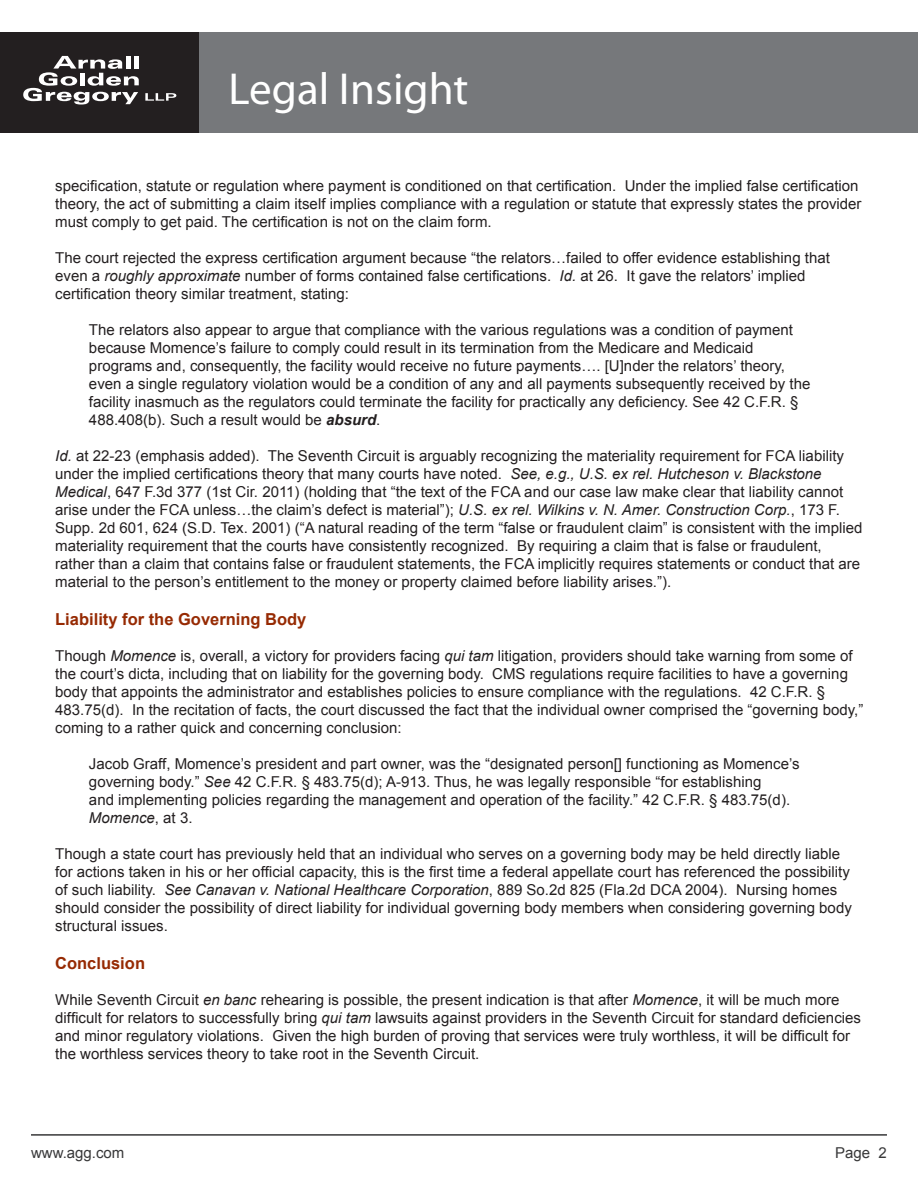
<style>
.page{position:relative;width:918px;height:1188px;background:#fff}
.page>*{position:absolute;margin:0;border:0;box-sizing:border-box;transform-origin:0 0}
.t1{font:45px "Myriad Pro";color:#fff}
.Subtitles{font:700 16.5px "Arial";color:#962a03}
.Regular_text{font:15px/18px "Arial";color:#231f20}
.t2{font:15px "Arial";color:#383839}
.s1{font-style:italic}
.s2{font-weight:700;font-style:italic}
</style>
<div class="page">
<div style="left:0;top:32px;width:200px;height:101px;background:#231f20"></div>
<svg style="left:23px;top:56px;width:116px;height:49px"></svg>
<svg style="left:145px;top:93px;width:31px;height:8px"></svg>
<div style="left:200px;top:32px;width:718px;height:101px;background:#76787b"></div>
<hr style="left:31px;top:1134px;width:856px;height:2px;background:#383839">
<h1 class="t1" style="left:229px;top:61px;width:241px">Legal Insight</h1>
<p class="Regular_text" style="left:55px;top:177px;width:808px">specification, statute or regulation where payment is conditioned on that certification. Under the implied false certification theory, the act of submitting a claim itself implies compliance with a regulation or statute that expressly states the provider must comply to get paid. The certification is not on the claim form.</p>
<p class="Regular_text" style="left:55px;top:249px;width:776px">The court rejected the express certification argument because “the relators…failed to offer evidence establishing that even a <span class="s1">roughly approximate</span> number of forms contained false certifications. <span class="s1">Id.</span> at 26. It gave the relators’ implied certification theory similar treatment, stating:</p>
<p class="Regular_text" style="left:89px;top:321px;width:723px">The relators also appear to argue that compliance with the various regulations was a condition of payment because Momence’s failure to comply could result in its termination from the Medicare and Medicaid programs and, consequently, the facility would receive no future payments…. [U]nder the relators’ theory, even a single regulatory violation would be a condition of any and all payments subsequently received by the facility inasmuch as the regulators could terminate the facility for practically any deficiency. See 42 C.F.R. § 488.408(b). Such a result would be <span class="s2">absurd</span>.</p>
<p class="Regular_text" style="left:55px;top:447px;width:809px"><span class="s1">Id.</span> at 22-23 (emphasis added). The Seventh Circuit is arguably recognizing the materiality requirement for FCA liability under the implied certifications theory that many courts have noted. <span class="s1">See, e.g., U.S. ex rel. Hutcheson v. Blackstone Medical</span>, 647 F.3d 377 (1st Cir. 2011) (holding that “the text of the FCA and our case law make clear that liability cannot arise under the FCA unless…the claim’s defect is material”); <span class="s1">U.S. ex rel. Wilkins v. N. Amer. Construction Corp.</span>, 173 F.<br>Supp. 2d 601, 624 (S.D. Tex. 2001) (“A natural reading of the term “false or fraudulent claim” is consistent with the implied materiality requirement that the courts have consistently recognized. By requiring a claim that is false or fraudulent, rather than a claim that contains false or fraudulent statements, the FCA implicitly requires statements or conduct that are material to the person’s entitlement to the money or property claimed before liability arises.”).</p>
<p class="Subtitles" style="left:55px;top:608px;width:253px">Liability for the Governing Body</p>
<p class="Regular_text" style="left:55px;top:647px;width:810px">Though <span class="s1">Momence</span> is, overall, a victory for providers facing <span class="s1">qui tam</span> litigation, providers should take warning from some of the court’s dicta, including that on liability for the governing body. CMS regulations require facilities to have a governing body that appoints the administrator and establishes policies to ensure compliance with the regulations. 42 C.F.R. § 483.75(d). In the recitation of facts, the court discussed the fact that the individual owner comprised the “governing body,” coming to a rather quick and concerning conclusion:</p>
<p class="Regular_text" style="left:89px;top:755px;width:712px">Jacob Graff, Momence’s president and part owner, was the “designated person[] functioning as Momence’s governing body.” <span class="s1">See</span> 42 C.F.R. § 483.75(d); A-913. Thus, he was legally responsible “for establishing<br>and implementing policies regarding the management and operation of the facility.” 42 C.F.R. § 483.75(d).<br><span class="s1">Momence</span>, at 3.</p>
<p class="Regular_text" style="left:55px;top:845px;width:798px">Though a state court has previously held that an individual who serves on a governing body may be held directly liable for actions taken in his or her official capacity, this is the first time a federal appellate court has referenced the possibility of such liability. <span class="s1">See Canavan v. National Healthcare Corporation</span>, 889 So.2d 825 (Fla.2d DCA 2004). Nursing homes should consider the possibility of direct liability for individual governing body members when considering governing body structural issues.</p>
<p class="Subtitles" style="left:55px;top:952px;width:91px">Conclusion</p>
<p class="Regular_text" style="left:55px;top:990px;width:807px">While Seventh Circuit <span class="s1">en banc</span> rehearing is possible, the present indication is that after <span class="s1">Momence</span>, it will be much more difficult for relators to successfully bring <span class="s1">qui tam</span> lawsuits against providers in the Seventh Circuit for standard deficiencies and minor regulatory violations. Given the high burden of proving that services were truly worthless, it will be difficult for the worthless services theory to take root in the Seventh Circuit.</p>
<p class="t2" style="left:31px;top:1142px;width:95px">www.agg.com</p>
<p class="t2" style="left:835px;top:1142px;width:53px">Page 2</p>
</div>
